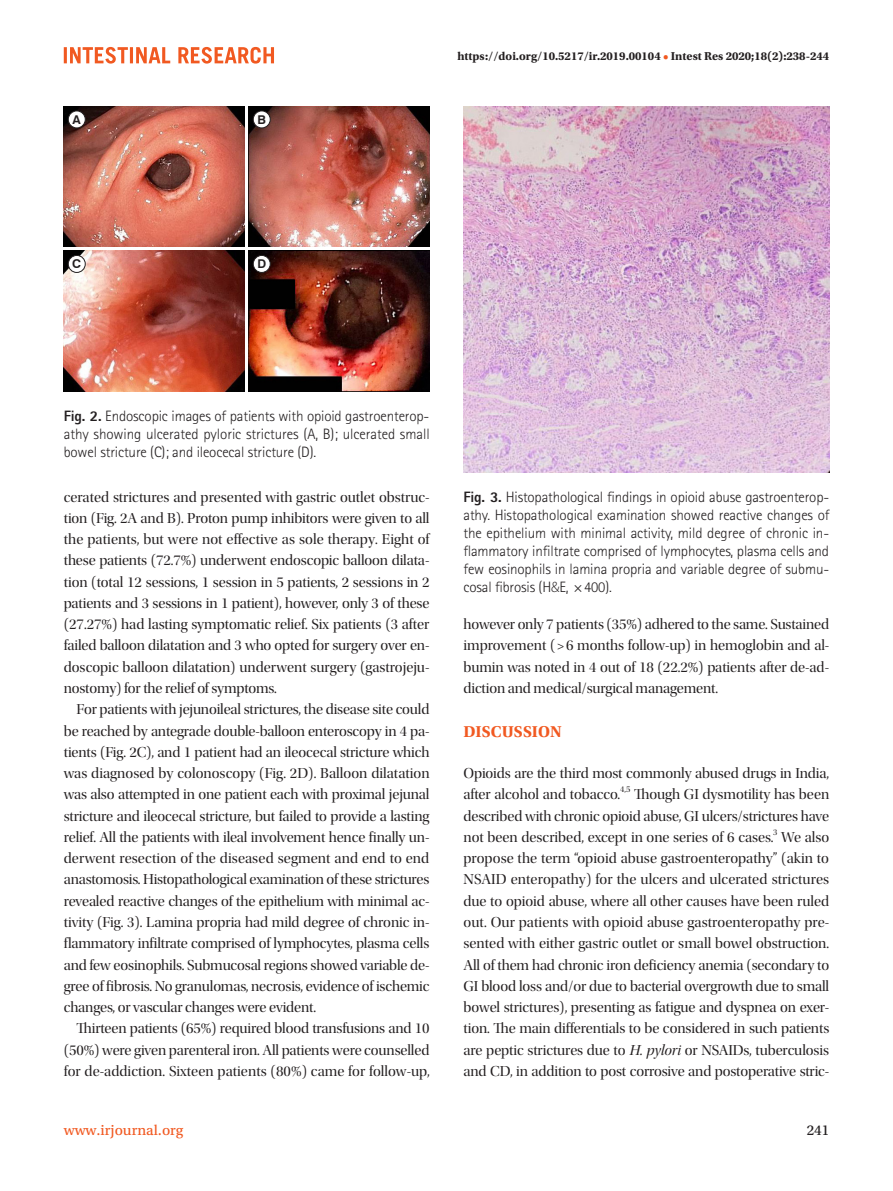
<style>
.page{position:relative;width:893px;height:1191px;background:#fff}
.page>*{position:absolute;margin:0;border:0;box-sizing:border-box;transform-origin:0 0}
.대제목{font:700 16.5px "Utopia Std";color:#f15921}
.본문{font:15px/21.3px "Utopia Std Disp";letter-spacing:-.01em;color:#231f20;text-align:justify}
.본문-들여쓰기_0{font:15px/21.3px "Utopia Std Disp";letter-spacing:-.01em;color:#231f20;text-align:justify}
.표그림제목{font:300 15px/18px "Rotis Sans Serif Std";letter-spacing:-.01em;color:#231f20;text-align:justify}
.t1{font:15px "Utopia Std Capt";color:#f15921}
.t2{font:15px "Utopia Std Capt";color:#231f20}
.t3{font:700 12.15px "Swiss 721 BT";color:#231f20}
.t4{font:700 12px "Utopia Std";color:#231f20}
.본문-들여쓰기_0-2{font:8.7px "Utopia Std Disp";color:#231f20}
.s1{color:#f15921}
.s2{font-weight:800}
.s3{font-family:"Myriad Pro"}
.s4{font-family:"Utopia Std Disp It"}
</style>
<div class="page">
<svg style="left:64px;top:47px;width:210px;height:17px"></svg>
<img style="left:463px;top:106px;width:366px;height:366px">
<img style="left:249px;top:251px;width:180px;height:140px">
<img style="left:249px;top:106px;width:180px;height:141px">
<img style="left:64px;top:251px;width:180px;height:140px">
<img style="left:64px;top:106px;width:180px;height:141px">
<div style="left:68px;top:111px;width:17px;height:17px;background:#fff;border-radius:50%"></div>
<div style="left:68px;top:111px;width:17px;height:17px;border:1px solid #231f20;border-radius:50%"></div>
<div style="left:253px;top:111px;width:17px;height:17px;background:#fff;border-radius:50%"></div>
<div style="left:253px;top:111px;width:17px;height:17px;border:1px solid #231f20;border-radius:50%"></div>
<div style="left:68px;top:255px;width:17px;height:17px;background:#fff;border-radius:50%"></div>
<div style="left:68px;top:255px;width:17px;height:18px;border:1px solid #231f20;border-radius:50%"></div>
<div style="left:253px;top:255px;width:17px;height:17px;background:#fff;border-radius:50%"></div>
<div style="left:253px;top:255px;width:17px;height:18px;border:1px solid #231f20;border-radius:50%"></div>
<p class="t3" style="left:73px;top:112px;width:10px">A</p>
<p class="t3" style="left:257px;top:112px;width:10px">B</p>
<p class="t3" style="left:72px;top:256px;width:10px">C</p>
<p class="t3" style="left:257px;top:256px;width:10px">D</p>
<p class="t4" style="left:457px;top:49px;width:373px">https://doi.org/10.5217/ir.2019.00104 <span class="s1">•</span> Intest Res 2020;18(2):238-244</p>
<p class="표그림제목" style="left:64px;top:407px;width:367px"><span class="s2">Fig. 2.</span> Endoscopic images of patients with opioid gastroenterop&shy;athy showing ulcerated pyloric strictures (A, B); ulcerated small bowel stricture (C); and ileocecal stricture (D).</p>
<p class="본문" style="left:64px;top:486px;width:367px">cerated strictures and presented with gastric outlet obstruc&shy;tion (Fig. 2A and B). Proton pump inhibitors were given to all the patients, but were not effective as sole therapy. Eight of these patients (72.7%) underwent endoscopic balloon dilata&shy;tion (total 12 sessions, 1 session in 5 patients, 2 sessions in 2 patients and 3 sessions in 1 patient), however, only 3 of these (27.27%) had lasting symptomatic relief. Six patients (3 after failed balloon dilatation and 3 who opted for surgery over en&shy;doscopic balloon dilatation) underwent surgery (gastrojeju&shy;nostomy) for the relief of symptoms.</p>
<p class="본문" style="left:64px;top:699px;width:367px;text-indent:13px">For patients with jejunoileal strictures, the disease site could be reached by antegrade double-balloon enteroscopy in 4 pa&shy;tients (Fig. 2C), and 1 patient had an ileocecal stricture which was diagnosed by colonoscopy (Fig. 2D). Balloon dilatation was also attempted in one patient each with proximal jejunal stricture and ileocecal stricture, but failed to provide a lasting relief. All the patients with ileal involvement hence finally un&shy;derwent resection of the diseased segment and end to end anastomosis. Histopathological examination of these strictures revealed reactive changes of the epithelium with minimal ac&shy;tivity (Fig. 3). Lamina propria had mild degree of chronic in&shy;flammatory infiltrate comprised of lymphocytes, plasma cells and few eosinophils. Submucosal regions showed variable de&shy;gree of fibrosis. No granulomas, necrosis, evidence of ischemic changes, or vascular changes were evident.</p>
<p class="본문" style="left:64px;top:1018px;width:367px;text-indent:13px">Thirteen patients (65%) required blood transfusions and 10 (50%) were given parenteral iron. All patients were counselled for de-addiction. Sixteen patients (80%) came for follow-up,</p>
<p class="표그림제목" style="left:463px;top:488px;width:367px"><span class="s2">Fig. 3.</span> Histopathological findings in opioid abuse gastroenterop&shy;athy. Histopathological examination showed reactive changes of the epithelium with minimal activity, mild degree of chronic in&shy;flammatory infiltrate comprised of lymphocytes, plasma cells and few eosinophils in lamina propria and variable degree of submu&shy;cosal fibrosis (H<span class="s3">&amp;</span>E, ×400).</p>
<p class="본문" style="left:463px;top:614px;width:367px">however only 7 patients (35%) adhered to the same. Sustained improvement ( &gt; 6 months follow-up) in hemoglobin and al&shy;bumin was noted in 4 out of 18 (22.2%) patients after de-ad&shy;diction and medical/surgical management.</p>
<p class="대제목" style="left:463px;top:721px;width:100px">DISCUSSION</p>
<p class="본문-들여쓰기_0" style="left:463px;top:763px;width:367px">Opioids are the third most commonly abused drugs in India, after alcohol and tobacco.</p>
<p class="본문-들여쓰기_0-2" style="left:620px;top:785px;width:12px">4,5</p>
<p class="본문-들여쓰기_0" style="left:463px;top:784px;width:367px;text-indent:171px">Though GI dysmotility has been described with chronic opioid abuse, GI ulcers/strictures have not been described, except in one series of 6 cases.</p>
<p class="본문-들여쓰기_0-2" style="left:773px;top:827px;width:6px">3</p>
<p class="본문-들여쓰기_0" style="left:463px;top:826px;width:367px;text-indent:318px">We also propose the term “opioid abuse gastroenteropathy” (akin to NSAID enteropathy) for the ulcers and ulcerated strictures due to opioid abuse, where all other causes have been ruled out. Our patients with opioid abuse gastroenteropathy pre&shy;sented with either gastric outlet or small bowel obstruction.<br>All of them had chronic iron deficiency anemia (secondary to GI blood loss and/or due to bacterial overgrowth due to small bowel strictures), presenting as fatigue and dyspnea on exer&shy;tion. The main differentials to be considered in such patients are peptic strictures due to <span class="s4">H. pylori</span> or NSAIDs, tuberculosis and CD, in addition to post corrosive and postoperative stric-</p>
<p class="t1" style="left:64px;top:1122px;width:121px">www.irjournal.org</p>
<p class="t2" style="left:807px;top:1122px;width:24px">241</p>
</div>
